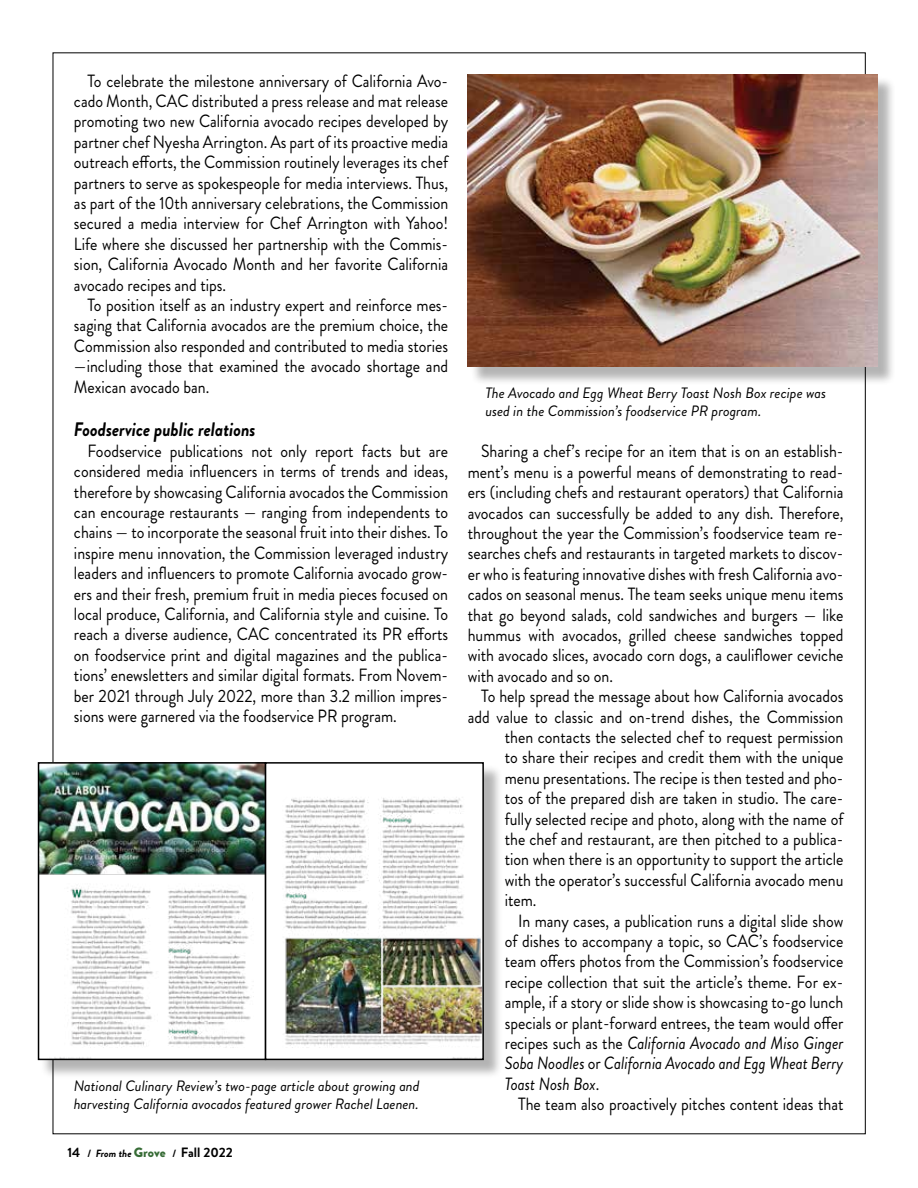
<style>
.page{position:relative;width:918px;height:1188px;background:#fff}
.page>*{position:absolute;margin:0;border:0;box-sizing:border-box;transform-origin:0 0}
.t1{font:italic 700 19.5px "Brandon Grotesque";color:#000;scale:.9 1}
.t2{font:17.7px/20.4px "Brandon Grotesque";color:#000;text-align:justify;scale:.9 1}
.t3{font:italic 17.7px "Brandon Grotesque";color:#000;scale:.9 1}
.t4{font:italic 15px/18px "Brandon Grotesque";color:#000}
.t5{font:700 13.5px "Brandon Grotesque";color:#000}
.s1{font-size:10.5px}
.s2{font-style:italic;font-size:10.5px}
.s3{font-weight:900;color:#366b35}
.s4{font-style:normal}
</style>
<div class="page">
<div style="left:470px;top:76px;width:426px;height:309px;background:#000;opacity:.3"></div>
<img style="left:468px;top:74px;width:409px;height:293px">
<div style="left:40px;top:764px;width:463px;height:315px;background:#000;opacity:.3"></div>
<img style="left:41px;top:765px;width:222px;height:292px">
<div style="left:38px;top:762px;width:228px;height:298px;border:2px solid #000"></div>
<img style="left:268px;top:765px;width:213px;height:292px">
<div style="left:265px;top:762px;width:219px;height:298px;border:2px solid #000"></div>
<p class="t2" style="left:74px;top:71px;width:417px;text-indent:14px">To celebrate the milestone anniversary of California Avo&shy;cado Month, CAC distributed a press release and mat release promoting two new California avocado recipes developed by partner chef Nyesha Arrington. As part of its proactive media outreach efforts, the Commission routinely leverages its chef partners to serve as spokespeople for media interviews. Thus, as part of the 10th anniversary celebrations, the Commission secured a media interview for Chef Arrington with Yahoo!<br>Life where she discussed her partnership with the Commis&shy;sion, California Avocado Month and her favorite California avocado recipes and tips.</p>
<p class="t2" style="left:74px;top:295px;width:417px;text-indent:13px">To position itself as an industry expert and reinforce mes&shy;saging that California avocados are the premium choice, the Commission also responded and contributed to media stories —including those that examined the avocado shortage and Mexican avocado ban.</p>
<p class="t1" style="left:74px;top:416px;width:203px">Foodservice public relations</p>
<p class="t2" style="left:74px;top:441px;width:417px;text-indent:14px">Foodservice publications not only report facts but are considered media influencers in terms of trends and ideas, therefore by showcasing California avocados the Commission can encourage restaurants — ranging from independents to chains — to incorporate the seasonal fruit into their dishes. To inspire menu innovation, the Commission leveraged industry leaders and influencers to promote California avocado grow&shy;ers and their fresh, premium fruit in media pieces focused on local produce, California, and California style and cuisine. To reach a diverse audience, CAC concentrated its PR efforts on foodservice print and digital magazines and the publica&shy;tions’ enewsletters and similar digital formats. From Novem&shy;ber 2021 through July 2022, more than 3.2 million impres&shy;sions were garnered via the foodservice PR program.</p>
<p class="t4" style="left:74px;top:1077px;width:347px">National Culinary Review’s two-page article about growing and harvesting California avocados featured grower Rachel Laenen.</p>
<p class="t5" style="left:68px;top:1143px;width:167px">14 <span class="s1">/</span> <span class="s2">From the</span> <span class="s3">Grove</span> <span class="s1">/</span> Fall 2022</p>
<p class="t4" style="left:485px;top:384px;width:342px">The Avocado and Egg Wheat Berry Toast Nosh Box recipe was used in the Commission’s foodservice PR program.</p>
<p class="t2" style="left:468px;top:441px;width:419px;text-indent:14px">Sharing a chef’s recipe for an item that is on an establish&shy;ment’s menu is a powerful means of demonstrating to read&shy;ers (including chefs and restaurant operators) that California avocados can successfully be added to any dish. Therefore, throughout the year the Commission’s foodservice team re&shy;searches chefs and restaurants in targeted markets to discov&shy;er who is featuring innovative dishes with fresh California avo&shy;cados on seasonal menus. The team seeks unique menu items that go beyond salads, cold sandwiches and burgers — like hummus with avocados, grilled cheese sandwiches topped with avocado slices, avocado corn dogs, a cauliflower ceviche with avocado and so on.</p>
<p class="t2" style="left:481px;top:686px;width:404px">To help spread the message about how California avocados</p>
<p class="t2" style="left:468px;top:707px;width:419px">add value to classic and on-trend dishes, the Commission</p>
<p class="t2" style="left:505px;top:727px;width:378px">then contacts the selected chef to request permission</p>
<p class="t2" style="left:505px;top:747px;width:378px">to share their recipes and credit them with the unique</p>
<p class="t2" style="left:505px;top:768px;width:378px">menu presentations. The recipe is then tested and pho-</p>
<p class="t2" style="left:505px;top:788px;width:378px">tos of the prepared dish are taken in studio. The care-</p>
<p class="t2" style="left:505px;top:809px;width:378px">fully selected recipe and photo, along with the name of</p>
<p class="t2" style="left:505px;top:829px;width:378px">the chef and restaurant, are then pitched to a publica-</p>
<p class="t2" style="left:505px;top:849px;width:378px">tion when there is an opportunity to support the article</p>
<p class="t2" style="left:505px;top:870px;width:378px">with the operator’s successful California avocado menu</p>
<p class="t2" style="left:505px;top:890px;width:37px">item.</p>
<p class="t2" style="left:518px;top:911px;width:363px">In many cases, a publication runs a digital slide show</p>
<p class="t2" style="left:505px;top:931px;width:378px">of dishes to accompany a topic, so CAC’s foodservice</p>
<p class="t2" style="left:505px;top:951px;width:378px">team offers photos from the Commission’s foodservice</p>
<p class="t2" style="left:505px;top:972px;width:378px">recipe collection that suit the article’s theme. For ex-</p>
<p class="t2" style="left:505px;top:992px;width:378px">ample, if a story or slide show is showcasing to-go lunch</p>
<p class="t2" style="left:505px;top:1013px;width:378px">specials or plant-forward entrees, the team would offer</p>
<p class="t3" style="left:505px;top:1031px;width:378px"><span class="s4">recipes such as the</span> California Avocado and Miso Ginger</p>
<p class="t3" style="left:505px;top:1051px;width:378px">Soba Noodles <span class="s4">or</span> California Avocado and Egg Wheat Berry</p>
<p class="t3" style="left:505px;top:1072px;width:107px">Toast Nosh Box<span class="s4">.</span></p>
<p class="t2" style="left:518px;top:1094px;width:363px">The team also proactively pitches content ideas that</p>
</div>
